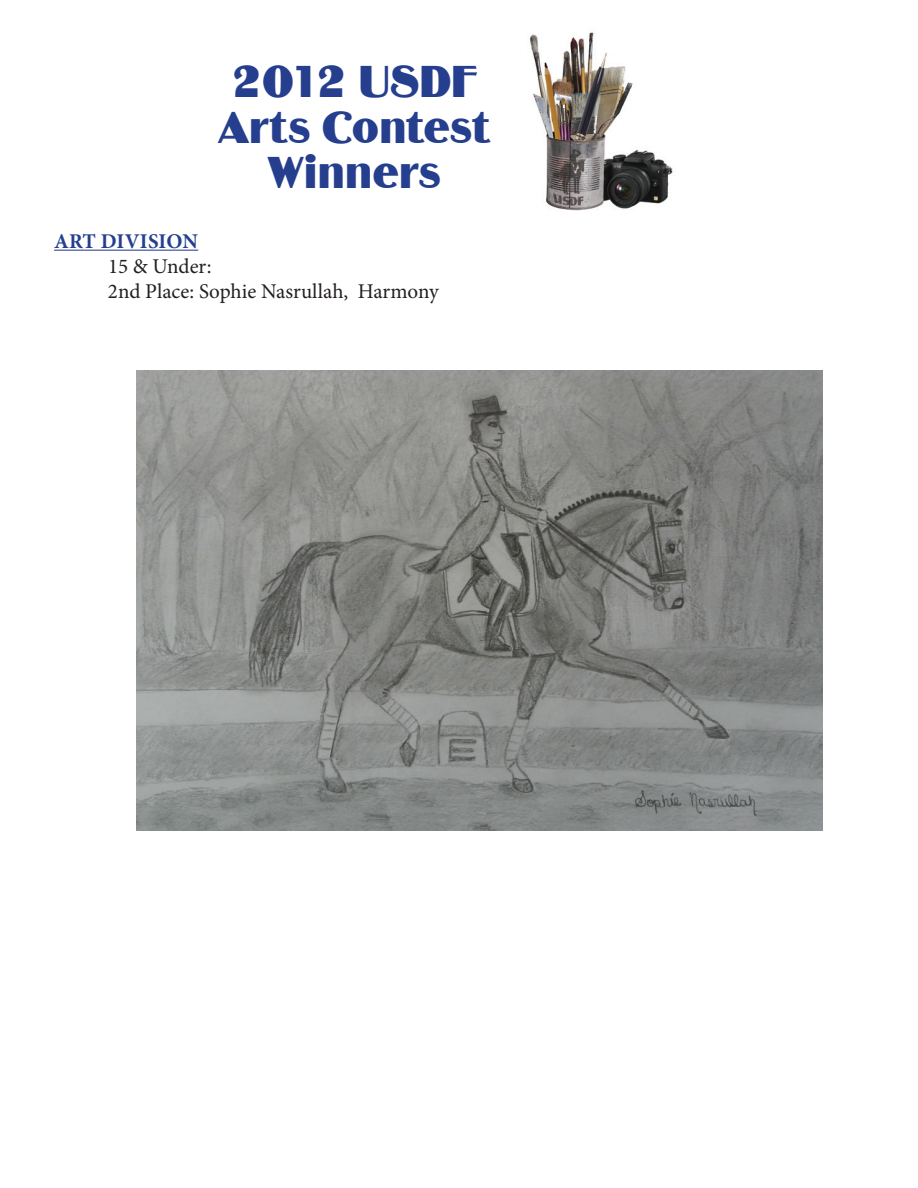
<style>
.page{position:relative;width:918px;height:1188px;background:#fff}
.page>*{position:absolute;margin:0;border:0;box-sizing:border-box;transform-origin:0 0}
.t1{font:46.35px/45.3px "Binner D";color:#253f8e;text-align:center}
.Paragraph_Style_1{font:21px "Minion Pro";color:#231f20}
.Paragraph_Style_1-2{font:700 21px "Minion Pro";color:#253f8e}
</style>
<div class="page">
<img style="left:530px;top:32px;width:143px;height:179px">
<hr style="left:54px;top:250px;width:144px;height:1px;background:#253f8e">
<img style="left:136px;top:370px;width:687px;height:460px">
<h1 class="t1" style="left:218px;top:60px;width:274px">2012 USDF<br>Arts Contest<br>Winners</h1>
<p class="Paragraph_Style_1-2" style="left:54px;top:227px;width:146px">ART DIVISION</p>
<p class="Paragraph_Style_1" style="left:108px;top:252px;width:105px">15 &amp; Under:</p>
<p class="Paragraph_Style_1" style="left:108px;top:278px;width:332px">2nd Place: Sophie Nasrullah, Harmony</p>
</div>
